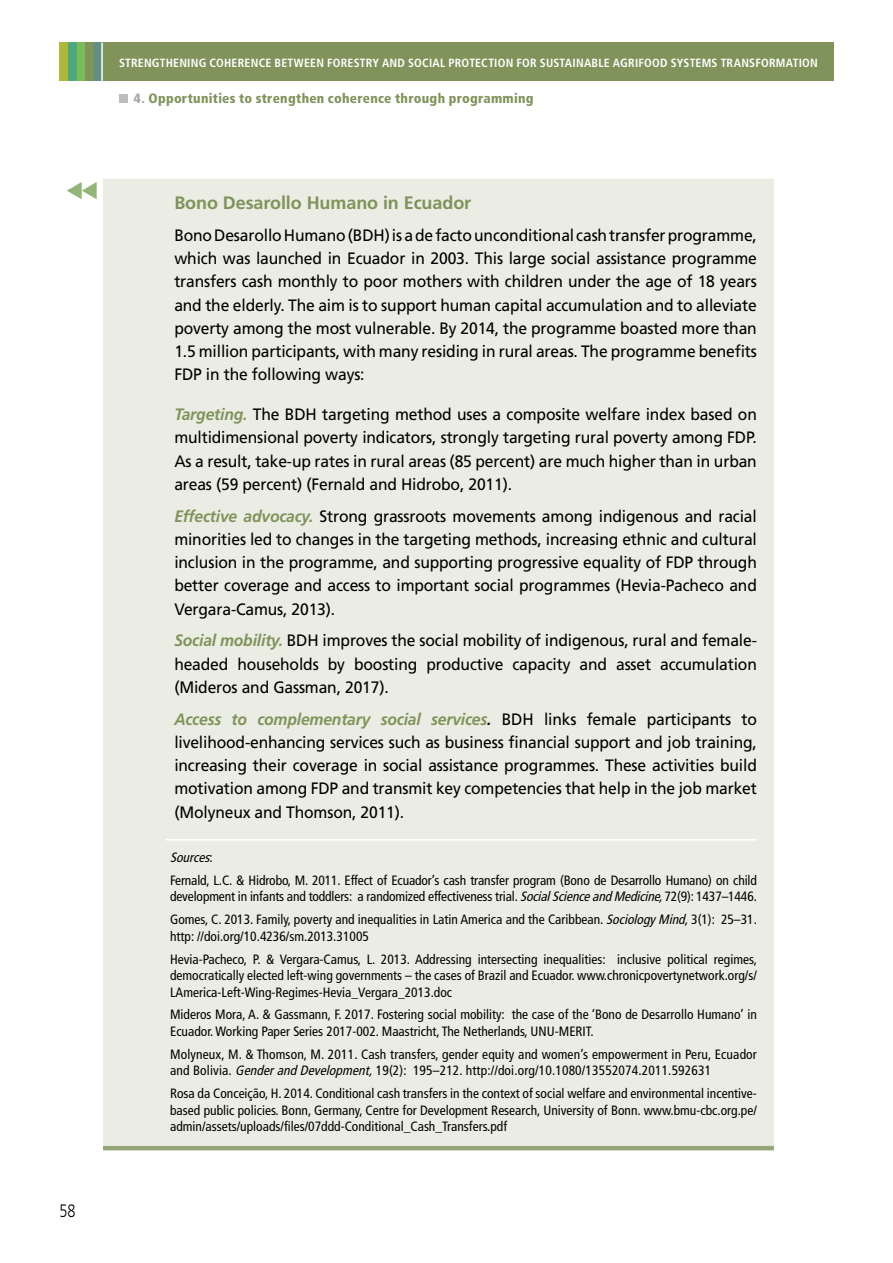
<style>
.page{position:relative;width:893px;height:1263px;background:#fff}
.page>*{position:absolute;margin:0;border:0;box-sizing:border-box;transform-origin:0 0}
._4_Box_tit{font:700 18px "Frutiger LT Std";letter-spacing:-.005em;color:#7f935a}
.t1{font:300 18px "Frutiger LT Std";color:#000;scale:.8 1}
.NewPara{font:16.5px/23.2px "Frutiger LT Std";letter-spacing:-.01em;color:#000;text-align:justify;scale:.95 1}
.Box_note{font:condensed 13.5px/16.5px "Frutiger LT Std";color:#000}
.t2{font:900 condensed 13.5px "Frutiger LT Std";letter-spacing:.02em;color:#7f935a}
.Box_note-2{font:italic condensed 13.5px "Frutiger LT Std";color:#000}
.t3{font:700 condensed 11.85px "Frutiger LT Std";letter-spacing:.02em;color:#fff}
.s1{color:#a8a8a7}
.s2{font-weight:700;font-style:italic;color:#7f935a}
.s3{font-weight:700;font-style:italic}
.s4{font-style:normal}
.s5{font-style:italic}
</style>
<div class="page">
<div style="left:102px;top:43px;width:731px;height:38px;background:#7f935a"></div>
<div style="left:60px;top:43px;width:42px;height:38px;background:#618f87"></div>
<div style="left:60px;top:43px;width:34px;height:38px;background:#7f935a"></div>
<div style="left:77px;top:43px;width:8px;height:38px;background:#7bbb58"></div>
<div style="left:60px;top:43px;width:17px;height:38px;background:#4da881"></div>
<div style="left:60px;top:43px;width:8px;height:38px;background:#b0b838"></div>
<hr style="left:101px;top:43px;width:2px;height:38px;background:#fff">
<div style="left:119px;top:94px;width:9px;height:8px;background:#bcbcbc"></div>
<div style="left:103px;top:179px;width:671px;height:967px;background:#ebede4"></div>
<hr style="left:0;top:1146px;width:774px;height:4px;background:#97a677">
<hr style="left:166px;top:839px;width:591px;height:1px;background:#fff">
<div style="left:0;top:149px;width:103px;height:1010px;background:#fff"></div>
<p class="t1" style="left:60px;top:1200px;width:22px">58</p>
<p class="t3" style="left:119px;top:56px;width:700px">STRENGTHENING COHERENCE BETWEEN FORESTRY AND SOCIAL PROTECTION FOR SUSTAINABLE AGRIFOOD SYSTEMS TRANSFORMATION</p>
<p class="t2" style="left:134px;top:90px;width:401px"><span class="s1">4</span><span class="s1">.</span> Opportunities to strengthen coherence through programming</p>
<p class="_4_Box_tit" style="left:174px;top:192px;width:298px">Bono Desarollo Humano in Ecuador</p>
<p class="NewPara" style="left:174px;top:224px;width:615px">Bono Desarollo Humano (BDH) is a de facto unconditional cash transfer programme, which was launched in Ecuador in 2003. This large social assistance programme transfers cash monthly to poor mothers with children under the age of 18 years and the elderly. The aim is to support human capital accumulation and to alleviate poverty among the most vulnerable. By 2014, the programme boasted more than 1.5 million participants, with many residing in rural areas. The programme benefits FDP in the following ways:</p>
<p class="NewPara" style="left:174px;top:403px;width:615px"><span class="s2">Targeting.</span> The BDH targeting method uses a composite welfare index based on multidimensional poverty indicators, strongly targeting rural poverty among FDP.<br>As a result, take-up rates in rural areas (85 percent) are much higher than in urban areas (59 percent) (Fernald and Hidrobo, 2011).</p>
<p class="NewPara" style="left:174px;top:504px;width:615px"><span class="s2">Effective advocacy.</span> Strong grassroots movements among indigenous and racial minorities led to changes in the targeting methods, increasing ethnic and cultural inclusion in the programme, and supporting progressive equality of FDP through better coverage and access to important social programmes (Hevia-Pacheco and Vergara-Camus, 2013).</p>
<p class="NewPara" style="left:174px;top:629px;width:615px"><span class="s2">Social mobility.</span> BDH improves the social mobility of indigenous, rural and female&shy;headed households by boosting productive capacity and asset accumulation (Mideros and Gassman, 2017).</p>
<p class="NewPara" style="left:174px;top:707px;width:615px"><span class="s2">Access to complementary social services</span><span class="s3">.</span> BDH links female participants to livelihood-enhancing services such as business financial support and job training, increasing their coverage in social assistance programmes. These activities build motivation among FDP and transmit key competencies that help in the job market (Molyneux and Thomson, 2011).</p>
<p class="Box_note-2" style="left:170px;top:849px;width:44px">Sources<span class="s4">:</span></p>
<p class="Box_note" style="left:170px;top:872px;width:588px">Fernald, L.C. &amp; Hidrobo, M. 2011. Effect of Ecuador’s cash transfer program (Bono de Desarrollo Humano) on child development in infants and toddlers: a randomized effectiveness trial. <span class="s5">SocialScienceandMedicine,</span>72(9): 1437–1446.</p>
<p class="Box_note" style="left:170px;top:911px;width:588px">Gomes, C. 2013. Family, poverty and inequalities in Latin America and the Caribbean. <span class="s5">SociologyMind,</span>3(1): 25–31. http: //doi.org/10.4236/sm.2013.31005</p>
<p class="Box_note" style="left:170px;top:951px;width:588px;text-align:justify">Hevia-Pacheco, P. &amp; Vergara-Camus, L. 2013. Addressing intersecting inequalities: inclusive political regimes, democratically elected left-wing governments – the cases of Brazil and Ecuador. www.chronicpovertynetwork.org/s/ LAmerica-Left-Wing-Regimes-Hevia_Vergara_2013.doc</p>
<p class="Box_note" style="left:170px;top:1006px;width:588px">Mideros Mora, A. &amp; Gassmann, F. 2017. Fostering social mobility: the case of the ‘Bono de Desarrollo Humano’ in<br>Ecuador. Working Paper Series 2017-002. Maastricht, The Netherlands, UNU-MERIT.</p>
<p class="Box_note" style="left:170px;top:1046px;width:588px">Molyneux, M. &amp; Thomson, M. 2011. Cash transfers, gender equity and women’s empowerment in Peru, Ecuador and Bolivia. <span class="s5">Genderand Development,</span>19(2): 195–212. http://doi.org/10.1080/13552074.2011.592631</p>
<p class="Box_note" style="left:170px;top:1085px;width:588px;text-align:justify">Rosa da Conceição, H. 2014. Conditional cash transfers in the context of social welfare and environmental incentive&shy;based public policies. Bonn, Germany, Centre for Development Research, University of Bonn. www.bmu-cbc.org.pe/ admin/assets/uploads/files/07ddd-Conditional_Cash_Transfers.pdf</p>
</div>
